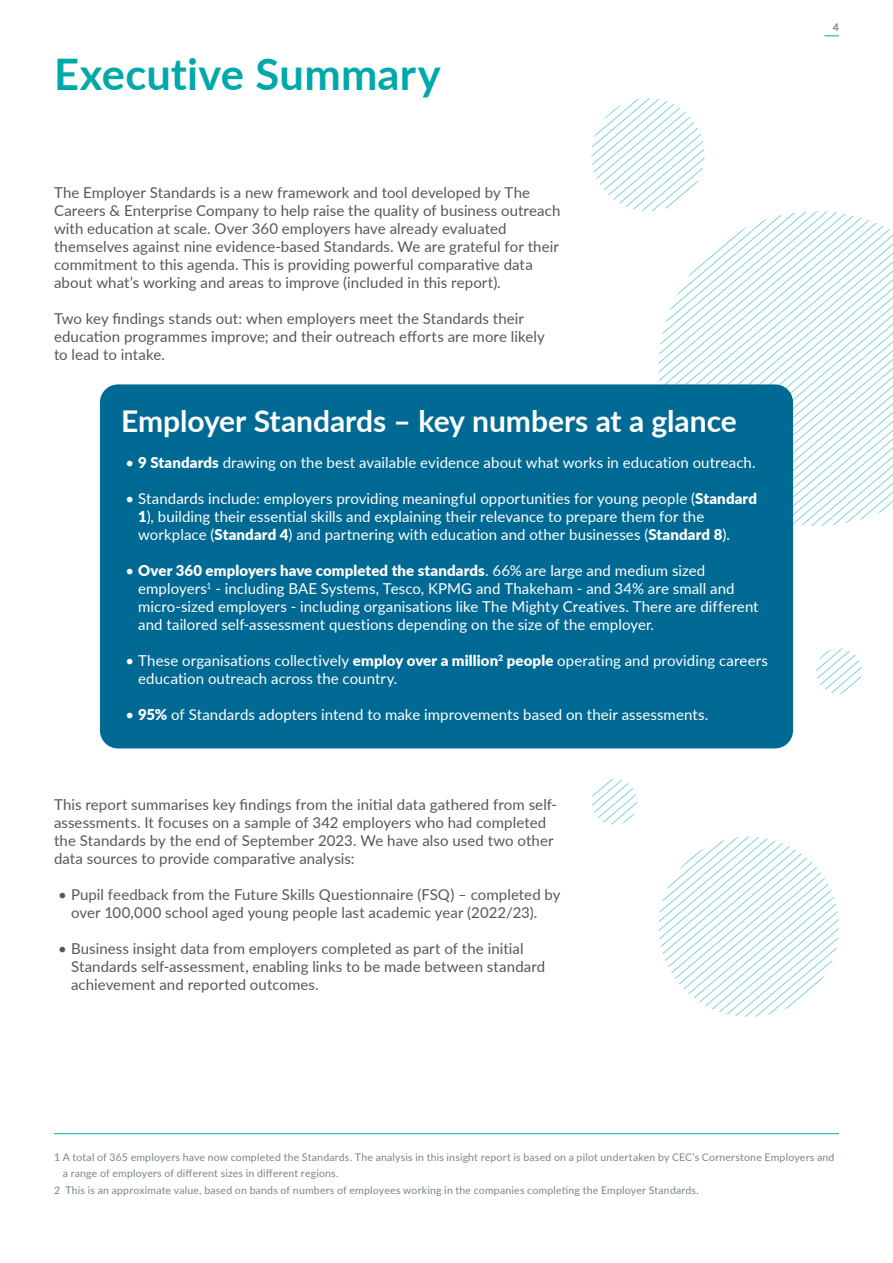
<style>
.page{position:relative;width:893px;height:1263px;background:#fff}
.page>*{position:absolute;margin:0;border:0;box-sizing:border-box;transform-origin:0 0}
.t1{font:700 43.5px "Lato";letter-spacing:.005em;color:#00a9a9}
.t2{font:700 30px "Lato";color:#fff}
.t3{font:15px/18px "Lato";letter-spacing:.005em;color:#fff}
.t4{font:15px/18px "Lato";letter-spacing:.005em;color:#585756}
.t5{font:15px/18px "Lato";letter-spacing:.005em;color:#575756}
.t6{font:10.5px "Lato";letter-spacing:.02em;color:#788685}
.t7{font:700 10.5px "Lato";color:#788685}
.s1{font-weight:900}
</style>
<div class="page">
<svg style="left:824px;top:35px;width:15px;height:1px"></svg>
<div style="left:100px;top:384px;width:693px;height:364px;background:#006a94;border-radius:18px"></div>
<hr style="left:54px;top:1133px;width:785px;height:1px;background:#00a9a9">
<svg style="left:659px;top:836px;width:180px;height:181px"></svg>
<svg style="left:591px;top:98px;width:302px;height:428px"></svg>
<svg style="left:816px;top:648px;width:46px;height:46px"></svg>
<svg style="left:591px;top:779px;width:46px;height:46px"></svg>
<h1 class="t1" style="left:54px;top:42px;width:388px">Executive Summary</h1>
<p class="t4" style="left:54px;top:183px;width:508px">The Employer Standards is a new framework and tool developed by The Careers &amp; Enterprise Company to help raise the quality of business outreach with education at scale. Over 360 employers have already evaluated themselves against nine evidence-based Standards. We are grateful for their commitment to this agenda. This is providing powerful comparative data about what’s working and areas to improve (included in this report).</p>
<p class="t4" style="left:54px;top:309px;width:492px">Two key findings stands out: when employers meet the Standards their education programmes improve; and their outreach efforts are more likely to lead to intake.</p>
<h2 class="t2" style="left:121px;top:399px;width:617px">Employer Standards – key numbers at a glance</h2>
<p class="t3" style="left:125px;top:453px;width:632px">• <span class="s1">9 Standards</span> drawing on the best available evidence about what works in education outreach.</p>
<p class="t3" style="left:138px;top:489px;width:620px;text-indent:-13px">• Standards include: employers providing meaningful opportunities for young people (<span class="s1">Standard<br>1</span>), building their essential skills and explaining their relevance to prepare them for the workplace (<span class="s1">Standard 4</span>) and partnering with education and other businesses (<span class="s1">Standard 8</span>).</p>
<p class="t3" style="left:138px;top:561px;width:622px;text-indent:-13px">• <span class="s1">Over 360 employers have completed the standards</span>. 66% are large and medium sized employers<sup>1</sup> - including BAE Systems, Tesco, KPMG and Thakeham - and 34% are small and micro-sized employers - including organisations like The Mighty Creatives. There are different and tailored self-assessment questions depending on the size of the employer.</p>
<p class="t3" style="left:138px;top:651px;width:631px;text-indent:-13px">• These organisations collectively <span class="s1">employ over a million</span><sup>2</sup> <span class="s1">people</span> operating and providing careers education outreach across the country.</p>
<p class="t3" style="left:125px;top:705px;width:584px">• <span class="s1">95%</span> of Standards adopters intend to make improvements based on their assessments.</p>
<p class="t4" style="left:54px;top:795px;width:504px">This report summarises key findings from the initial data gathered from self&shy;assessments. It focuses on a sample of 342 employers who had completed the Standards by the end of September 2023. We have also used two other data sources to provide comparative analysis:</p>
<p class="t5" style="left:71px;top:885px;width:491px;text-indent:-13px">• Pupil feedback from the Future Skills Questionnaire (FSQ) – completed by over 100,000 school aged young people last academic year (2022/23).</p>
<p class="t5" style="left:71px;top:939px;width:476px;text-indent:-13px">• Business insight data from employers completed as part of the initial<br>Standards self-assessment, enabling links to be made between standard achievement and reported outcomes.</p>
<p class="t7" style="left:833px;top:20px;width:8px">4</p>
<p class="t6" style="left:54px;top:1149px;width:782px">1 A total of 365 employers have now completed the Standards. The analysis in this insight report is based on a pilot undertaken by CEC’s Cornerstone Employers and</p>
<p class="t6" style="left:63px;top:1166px;width:277px">a range of employers of different sizes in different regions.</p>
<p class="t6" style="left:54px;top:1182px;width:646px">2 This is an approximate value, based on bands of numbers of employees working in the companies completing the Employer Standards.</p>
</div>
